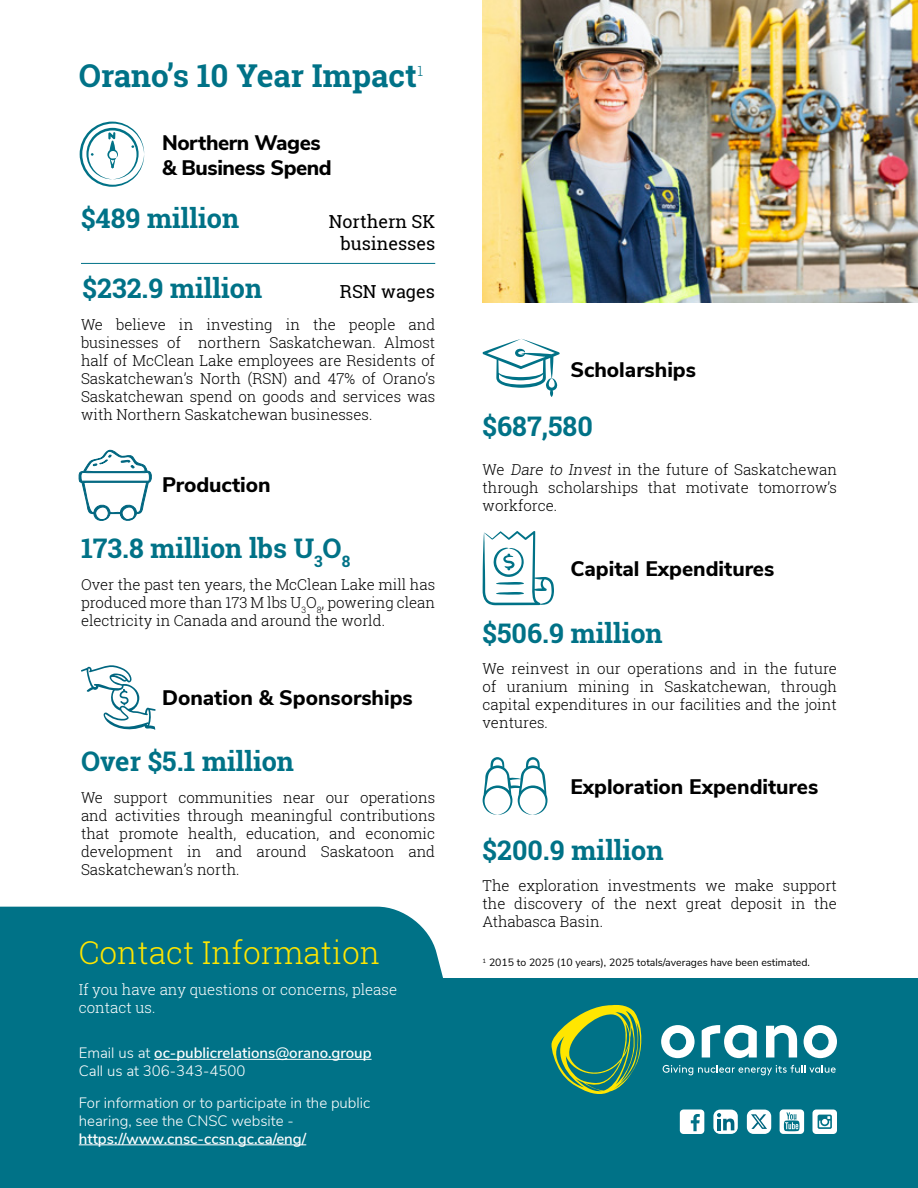
<style>
.page{position:relative;width:918px;height:1188px;background:#fff}
.page>*{position:absolute;margin:0;border:0;box-sizing:border-box;transform-origin:0 0}
.t1{font:700 31.5px "Roboto Slab";color:#007287}
.t2{font:300 31.5px "Roboto Slab";color:#ffe600}
.t3{font:700 27px "Roboto Slab";color:#007287}
.t4{font:800 21px "Nunito Sans";color:#000}
.t5{font:800 21px/25.2px "Nunito Sans";letter-spacing:-.02em;color:#000}
.t6{font:18px/21.6px "Roboto Slab";color:#000;text-align:right}
.t7{font:300 15px/18px "Roboto Slab";color:#000;text-align:justify}
.t8{font:600 15px/18px "Nunito Sans";color:#fff}
.t9{font:300 15px/18px "Nunito Sans";color:#fff}
.t10{font:300 15px/18px "Roboto Slab";color:#fff}
.t11{font:300 13.95px "Roboto Slab";color:#007287}
.t12{font:10.5px "Nunito Sans";color:#000}
.s1{font-weight:300}
.s2{font-style:italic}
</style>
<div class="page">
<hr style="left:81px;top:263px;width:354px;height:1px;background:#007287">
<div style="left:0;top:978px;width:918px;height:210px;background:#007287"></div>
<svg style="left:0;top:907px;width:443px;height:239px"></svg>
<hr style="left:154px;top:1059px;width:218px;height:1px;background:#fff">
<hr style="left:79px;top:1144px;width:227px;height:1px;background:#fff">
<svg style="left:552px;top:1005px;width:90px;height:89px"></svg>
<svg style="left:661px;top:1025px;width:34px;height:33px"></svg>
<svg style="left:766px;top:1025px;width:31px;height:32px"></svg>
<svg style="left:804px;top:1025px;width:33px;height:33px"></svg>
<svg style="left:702px;top:1025px;width:55px;height:33px"></svg>
<svg style="left:663px;top:1065px;width:173px;height:10px"></svg>
<svg style="left:78px;top:449px;width:74px;height:72px"></svg>
<svg style="left:81px;top:665px;width:75px;height:65px"></svg>
<svg style="left:483px;top:757px;width:65px;height:58px"></svg>
<svg style="left:483px;top:531px;width:71px;height:74px"></svg>
<svg style="left:482px;top:339px;width:78px;height:58px"></svg>
<img style="left:483px;top:0;width:435px;height:302px">
<svg style="left:80px;top:121px;width:64px;height:66px"></svg>
<svg style="left:780px;top:1109px;width:24px;height:25px"></svg>
<svg style="left:680px;top:1110px;width:24px;height:24px"></svg>
<svg style="left:812px;top:1110px;width:25px;height:24px"></svg>
<div style="left:747px;top:1110px;width:24px;height:24px;background:#fff;border-radius:7px"></div>
<svg style="left:751px;top:1114px;width:16px;height:15px"></svg>
<div style="left:713px;top:1110px;width:25px;height:24px;background:#fff;border-radius:7px"></div>
<svg style="left:717px;top:1113px;width:17px;height:17px"></svg>
<h1 class="t1" style="left:79px;top:54px;width:340px">Orano’s 10 Year Impact</h1>
<p class="t11" style="left:418px;top:61px;width:7px">1</p>
<h3 class="t5" style="left:162px;top:129px;width:171px">Northern Wages &amp; Business Spend</h3>
<h2 class="t3" style="left:81px;top:200px;width:160px">$489 million</h2>
<p class="t6" style="left:329px;top:211px;width:108px">Northern SK businesses</p>
<h2 class="t3" style="left:82px;top:270px;width:181px">$232.9 million</h2>
<p class="t6" style="left:340px;top:281px;width:97px">RSN wages</p>
<p class="t7" style="left:81px;top:315px;width:356px">We believe in investing in the people and businesses of northern Saskatchewan. Almost half of McClean Lake employees are Residents of Saskatchewan’s North (RSN) and 47% of Orano’s Saskatchewan spend on goods and services was with Northern Saskatchewan businesses.</p>
<h3 class="t4" style="left:162px;top:470px;width:110px">Production</h3>
<h2 class="t3" style="left:81px;top:530px;width:271px">173.8 million lbs U<sub>3</sub>O<sub>8</sub></h2>
<p class="t7" style="left:81px;top:575px;width:356px">Over the past ten years, the McClean Lake mill has produced more than 173 M lbs U<sub>3</sub>O<sub>8</sub>, powering clean electricity in Canada and around the world.</p>
<h3 class="t4" style="left:162px;top:682px;width:252px">Donation &amp; Sponsorships</h3>
<h2 class="t3" style="left:81px;top:743px;width:215px">Over $5.1 million</h2>
<p class="t7" style="left:81px;top:788px;width:356px">We support communities near our operations and activities through meaningful contributions that promote health, education, and economic development in and around Saskatoon and Saskatchewan’s north.</p>
<h1 class="t2" style="left:79px;top:931px;width:303px">Contact Information</h1>
<p class="t10" style="left:79px;top:980px;width:320px">If you have any questions or concerns, please contact us.</p>
<p class="t8" style="left:79px;top:1043px;width:294px"><span class="s1">Email us at</span> oc-publicrelations@orano.group<br><span class="s1">Call us at 306-343-4500</span></p>
<p class="t9" style="left:79px;top:1093px;width:293px">For information or to participate in the public hearing, see the CNSC website -</p>
<p class="t8" style="left:79px;top:1129px;width:229px">https://www.cnsc-ccsn.gc.ca/eng/</p>
<h3 class="t4" style="left:570px;top:354px;width:127px">Scholarships</h3>
<h2 class="t3" style="left:483px;top:408px;width:112px">$687,580</h2>
<p class="t7" style="left:483px;top:460px;width:356px">We <span class="s2">Dare to Invest</span> in the future of Saskatchewan through scholarships that motivate tomorrow’s workforce.</p>
<h3 class="t4" style="left:570px;top:554px;width:205px">Capital Expenditures</h3>
<h2 class="t3" style="left:483px;top:614px;width:182px">$506.9 million</h2>
<p class="t7" style="left:483px;top:659px;width:356px">We reinvest in our operations and in the future of uranium mining in Saskatchewan, through capital expenditures in our facilities and the joint ventures.</p>
<h3 class="t4" style="left:570px;top:771px;width:249px">Exploration Expenditures</h3>
<h2 class="t3" style="left:483px;top:832px;width:182px">$200.9 million</h2>
<p class="t7" style="left:483px;top:877px;width:356px">The exploration investments we make support the discovery of the next great deposit in the Athabasca Basin.</p>
<p class="t12" style="left:483px;top:955px;width:329px"><sup>1</sup> 2015 to 2025 (10 years), 2025 totals/averages have been estimated.</p>
</div>
